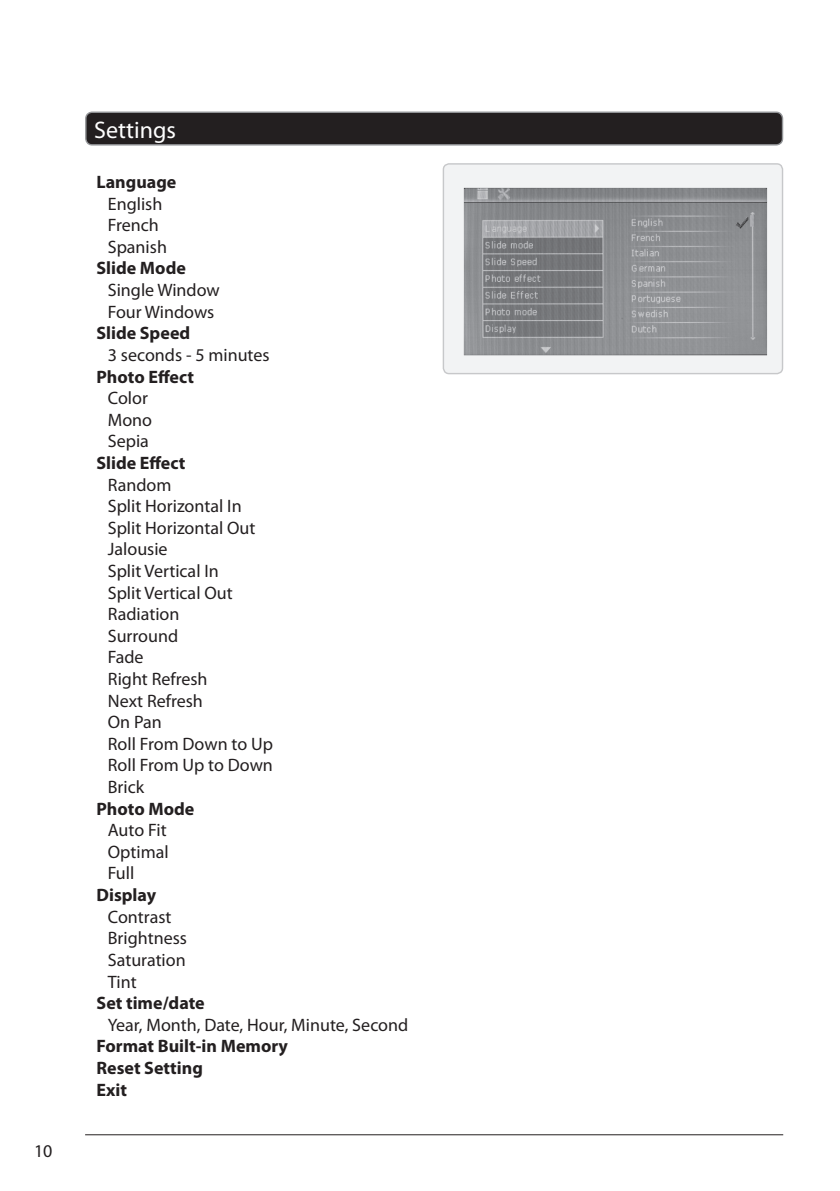
<style>
.page{position:relative;width:840px;height:1191px;background:#fff}
.page>*{position:absolute;margin:0;border:0;box-sizing:border-box;transform-origin:0 0}
.Heading-Left{font:24px "Myriad Pro";color:#fff}
.t1{font:18px "Myriad Pro";color:#231f20}
.t2{font:700 18px "Myriad Pro";color:#231f20}
</style>
<div class="page">
<hr style="left:85px;top:1134px;width:697px;height:1px;background:#231f20">
<div style="left:86px;top:112px;width:696px;height:33px;background:#231f20;border-radius:6px"></div>
<div style="left:85px;top:111px;width:697px;height:35px;border:1px solid #939598;border-radius:6px"></div>
<div style="left:443px;top:164px;width:339px;height:209px;background:#f2f3f4;border-radius:6px"></div>
<img style="left:463px;top:187px;width:305px;height:169px">
<div style="left:442px;top:163px;width:340px;height:211px;border:1px solid #c7c8ca;border-radius:6px"></div>
<p class="t1" style="left:34px;top:1139px;width:20px">10</p>
<p class="Heading-Left" style="left:94px;top:115px;width:83px">Settings</p>
<p class="t2" style="left:96px;top:170px;width:81px">Language</p>
<p class="t1" style="left:108px;top:192px;width:56px">English</p>
<p class="t1" style="left:108px;top:214px;width:53px">French</p>
<p class="t1" style="left:108px;top:236px;width:61px">Spanish</p>
<p class="t2" style="left:96px;top:257px;width:91px">Slide Mode</p>
<p class="t1" style="left:108px;top:279px;width:113px">Single Window</p>
<p class="t1" style="left:108px;top:300px;width:108px">Four Windows</p>
<p class="t2" style="left:96px;top:321px;width:95px">Slide Speed</p>
<p class="t1" style="left:108px;top:344px;width:163px">3 seconds - 5 minutes</p>
<p class="t2" style="left:96px;top:365px;width:99px">Photo Effect</p>
<p class="t1" style="left:108px;top:387px;width:42px">Color</p>
<p class="t1" style="left:108px;top:408px;width:46px">Mono</p>
<p class="t1" style="left:108px;top:430px;width:43px">Sepia</p>
<p class="t2" style="left:96px;top:451px;width:90px">Slide Effect</p>
<p class="t1" style="left:108px;top:473px;width:65px">Random</p>
<p class="t1" style="left:108px;top:495px;width:135px">Split Horizontal In</p>
<p class="t1" style="left:108px;top:516px;width:149px">Split Horizontal Out</p>
<p class="t1" style="left:108px;top:538px;width:61px">Jalousie</p>
<p class="t1" style="left:108px;top:560px;width:112px">Split Vertical In</p>
<p class="t1" style="left:108px;top:581px;width:126px">Split Vertical Out</p>
<p class="t1" style="left:108px;top:603px;width:73px">Radiation</p>
<p class="t1" style="left:108px;top:624px;width:72px">Surround</p>
<p class="t1" style="left:108px;top:646px;width:37px">Fade</p>
<p class="t1" style="left:108px;top:668px;width:101px">Right Refresh</p>
<p class="t1" style="left:108px;top:689px;width:97px">Next Refresh</p>
<p class="t1" style="left:108px;top:711px;width:55px">On Pan</p>
<p class="t1" style="left:108px;top:732px;width:166px">Roll From Down to Up</p>
<p class="t1" style="left:108px;top:754px;width:166px">Roll From Up to Down</p>
<p class="t1" style="left:108px;top:776px;width:38px">Brick</p>
<p class="t2" style="left:96px;top:797px;width:99px">Photo Mode</p>
<p class="t1" style="left:108px;top:819px;width:60px">Auto Fit</p>
<p class="t1" style="left:108px;top:840px;width:62px">Optimal</p>
<p class="t1" style="left:108px;top:862px;width:28px">Full</p>
<p class="t2" style="left:96px;top:883px;width:61px">Display</p>
<p class="t1" style="left:108px;top:905px;width:65px">Contrast</p>
<p class="t1" style="left:108px;top:927px;width:81px">Brightness</p>
<p class="t1" style="left:108px;top:948px;width:79px">Saturation</p>
<p class="t1" style="left:108px;top:970px;width:30px">Tint</p>
<p class="t2" style="left:96px;top:991px;width:110px">Set time/date</p>
<p class="t1" style="left:108px;top:1013px;width:302px">Year, Month, Date, Hour, Minute, Second</p>
<p class="t2" style="left:96px;top:1034px;width:193px">Format Built-in Memory</p>
<p class="t2" style="left:96px;top:1056px;width:108px">Reset Setting</p>
<p class="t2" style="left:96px;top:1077px;width:32px">Exit</p>
</div>
